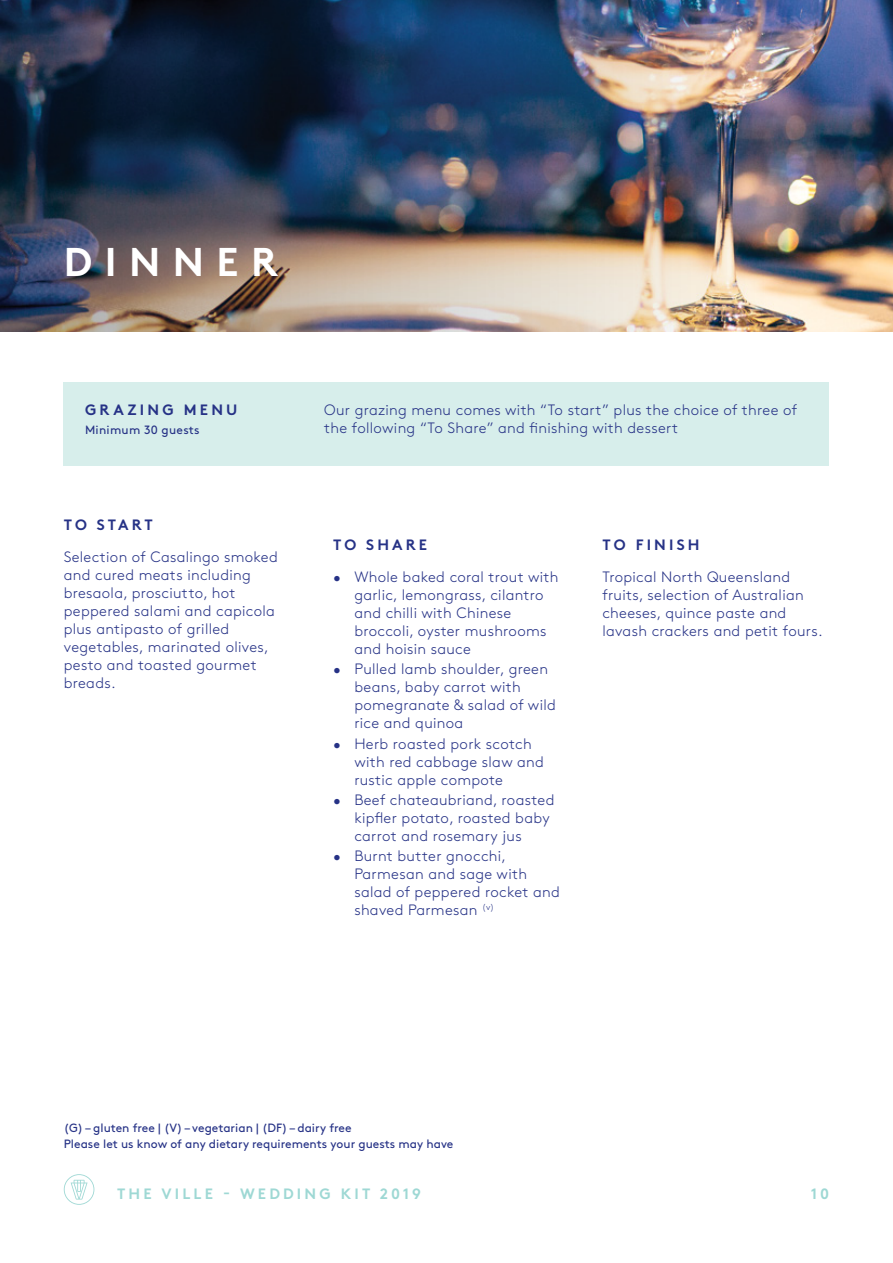
<style>
.page{position:relative;width:893px;height:1263px;background:#fff}
.page>*{position:absolute;margin:0;border:0;box-sizing:border-box;transform-origin:0 0}
.t1{font:700 40.05px "Brown Std";letter-spacing:.31em;color:#fff}
.t2{font:300 15px/18px "Brown Std";letter-spacing:.02em;color:#263286}
.t3{font:700 15px "Brown Std";letter-spacing:.21em;color:#263286}
.t4{font:700 15px "Brown Std";letter-spacing:.21em;color:#9ed8d4}
.t5{font:12px/16.5px "Brown Std";color:#263286}
.t6{font:12px "Brown Std";letter-spacing:.02em;color:#263286}
</style>
<div class="page">
<svg style="left:64px;top:1174px;width:30px;height:31px"></svg>
<img style="left:763px;top:0;width:130px;height:332px">
<img style="left:0;top:0;width:763px;height:332px">
<div style="left:64px;top:383px;width:765px;height:83px;background:#d7eeeb"></div>
<h1 class="t1" style="left:64px;top:238px;width:215px">DINNER</h1>
<p class="t3" style="left:85px;top:401px;width:154px">GRAZING MENU</p>
<p class="t6" style="left:85px;top:423px;width:116px">Minimum 30 guests</p>
<p class="t3" style="left:64px;top:516px;width:90px">TO START</p>
<p class="t2" style="left:64px;top:548px;width:216px">Selection of Casalingo smoked and cured meats including bresaola, prosciutto, hot peppered salami and capicola plus antipasto of grilled vegetables, marinated olives, pesto and toasted gourmet breads.</p>
<p class="t2" style="left:324px;top:401px;width:474px">Our grazing menu comes with “To start” plus the choice of three of the following “To Share” and finishing with dessert</p>
<p class="t3" style="left:333px;top:536px;width:96px">TO SHARE</p>
<p class="t2" style="left:354px;top:568px;width:206px;text-indent:-21px">• Whole baked coral trout with garlic, lemongrass, cilantro and chilli with Chinese broccoli, oyster mushrooms and hoisin sauce</p>
<p class="t2" style="left:354px;top:660px;width:203px;text-indent:-21px">• Pulled lamb shoulder, green beans, baby carrot with pomegranate &amp; salad of wild rice and quinoa</p>
<p class="t2" style="left:354px;top:735px;width:191px;text-indent:-21px">• Herb roasted pork scotch with red cabbage slaw and rustic apple compote</p>
<p class="t2" style="left:354px;top:791px;width:202px;text-indent:-21px">• Beef chateaubriand, roasted kipfler potato, roasted baby carrot and rosemary jus</p>
<p class="t2" style="left:354px;top:847px;width:207px;text-indent:-21px">• Burnt butter gnocchi,<br>Parmesan and sage with salad of peppered rocket and shaved Parmesan <sup>(v)</sup></p>
<p class="t3" style="left:602px;top:536px;width:99px">TO FINISH</p>
<p class="t2" style="left:602px;top:568px;width:222px">Tropical North Queensland fruits, selection of Australian cheeses, quince paste and lavash crackers and petit fours.</p>
<p class="t5" style="left:64px;top:1119px;width:391px">(G) – gluten free | (V) – vegetarian | (DF) – dairy free<br>Please let us know of any dietary requirements your guests may have</p>
<p class="t4" style="left:117px;top:1185px;width:306px">THE VILLE - WEDDING KIT 2019</p>
<p class="t4" style="left:811px;top:1185px;width:20px">10</p>
</div>
